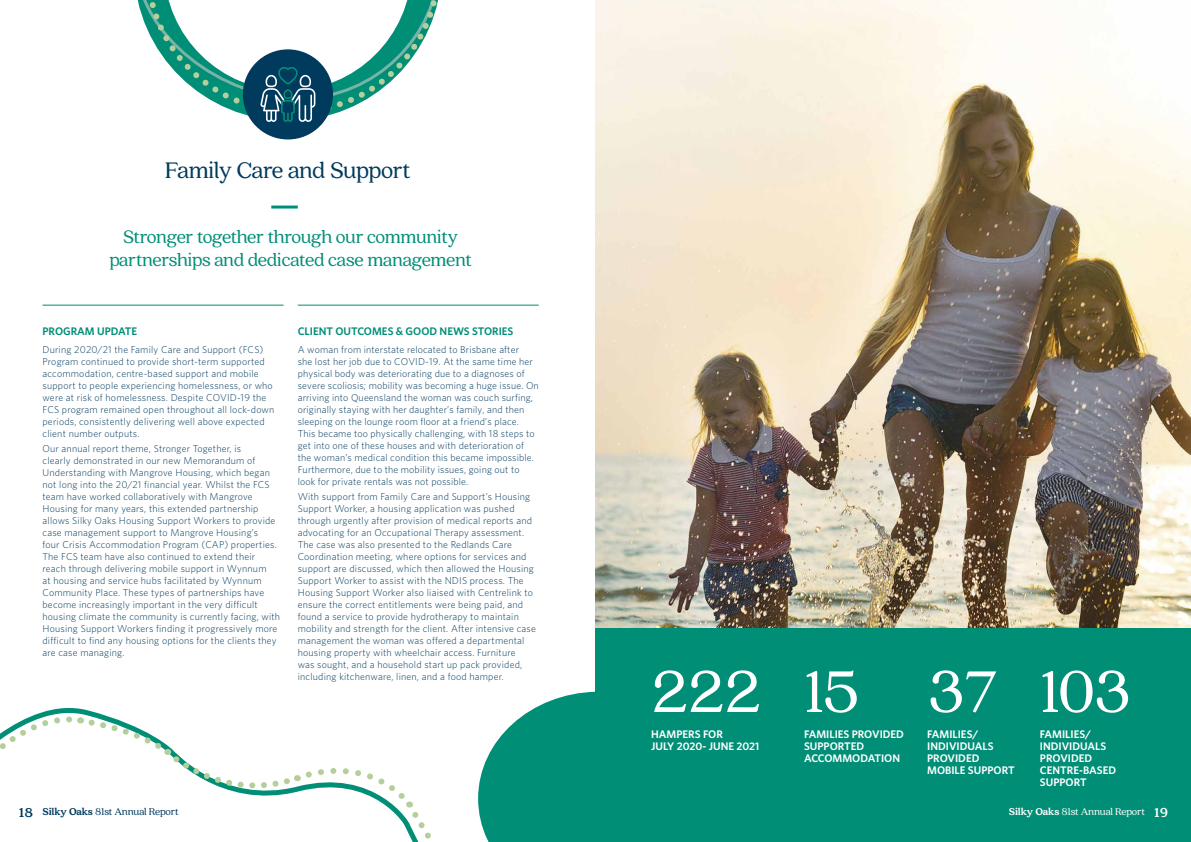
<style>
.page{position:relative;width:1191px;height:842px;background:#fff}
.page>*{position:absolute;margin:0;border:0;box-sizing:border-box;transform-origin:0 0}
.t1{font:65.2px "Quincy CF";letter-spacing:-.02em;color:#fff}
.t2{font:25px "Quincy CF";letter-spacing:-.02em;color:#003a5d}
.t3{font:20px/23px "Quincy CF";letter-spacing:-.02em;color:#008e77;text-align:center}
.t4{font:600 11px/12px "Whitney HTF";color:#fff}
.t5{font:600 11px "Whitney HTF";color:#008e77}
.t6{font:11px "Quincy CF";letter-spacing:-.02em;color:#003a5d}
.t7{font:11px "Quincy CF";letter-spacing:-.02em;color:#fff}
.t8{font:300 10px/12px "Whitney HTF";letter-spacing:.02em;color:#003a5d}
.s1{font-weight:900;font-size:14.4px}
.s2{font-weight:900}
</style>
<div class="page">
<svg style="left:37px;top:708px;width:64px;height:6px"></svg>
<svg style="left:478px;top:692px;width:117px;height:150px"></svg>
<img style="left:595px;top:0;width:596px;height:628px">
<div style="left:243px;top:49px;width:90px;height:90px;background:#003a5d;border-radius:50%"></div>
<hr style="left:43px;top:305px;width:240px;height:1px;background:#008e77">
<hr style="left:298px;top:305px;width:241px;height:1px;background:#008e77">
<hr style="left:271px;top:206px;width:27px;height:3px;background:#008e77">
<div style="left:595px;top:628px;width:596px;height:214px;background:#008e77"></div>
<svg style="left:137px;top:0;width:301px;height:122px"></svg>
<svg style="left:0;top:714px;width:431px;height:128px"></svg>
<h2 class="t2" style="left:165px;top:155px;width:247px">Family Care and Support</h2>
<h3 class="t3" style="left:109px;top:226px;width:364px">Stronger together through our community partnerships and dedicated case management</h3>
<p class="t5" style="left:43px;top:325px;width:96px">PROGRAM UPDATE</p>
<p class="t8" style="left:43px;top:343px;width:233px">During 2020/21 the Family Care and Support (FCS)<br>Program continued to provide short-term supported accommodation, centre-based support and mobile support to people experiencing homelessness, or who were at risk of homelessness. Despite COVID-19 the FCS program remained open throughout all lock-down periods, consistently delivering well above expected client number outputs.</p>
<p class="t8" style="left:43px;top:442px;width:239px">Our annual report theme, Stronger Together, is<br>clearly demonstrated in our new Memorandum of Understanding with Mangrove Housing, which began not long into the 20/21 financial year. Whilst the FCS team have worked collaboratively with Mangrove Housing for many years, this extended partnership allows Silky Oaks Housing Support Workers to provide case management support to Mangrove Housing’s<br>four Crisis Accommodation Program (CAP) properties.<br>The FCS team have also continued to extend their reach through delivering mobile support in Wynnum<br>at housing and service hubs facilitated by Wynnum Community Place. These types of partnerships have become increasingly important in the very difficult housing climate the community is currently facing, with Housing Support Workers finding it progressively more difficult to find any housing options for the clients they are case managing.</p>
<p class="t5" style="left:298px;top:325px;width:217px">CLIENT OUTCOMES &amp; GOOD NEWS STORIES</p>
<p class="t8" style="left:298px;top:343px;width:242px">A woman from interstate relocated to Brisbane after<br>she lost her job due to COVID-19. At the same time her physical body was deteriorating due to a diagnoses of severe scoliosis; mobility was becoming a huge issue. On arriving into Queensland the woman was couch surfing, originally staying with her daughter’s family, and then sleeping on the lounge room floor at a friend’s place.<br>This became too physically challenging, with 18 steps to get into one of these houses and with deterioration of the woman’s medical condition this became impossible.<br>Furthermore, due to the mobility issues, going out to look for private rentals was not possible.</p>
<p class="t8" style="left:298px;top:490px;width:240px">With support from Family Care and Support’s Housing Support Worker, a housing application was pushed through urgently after provision of medical reports and advocating for an Occupational Therapy assessment.<br>The case was also presented to the Redlands Care Coordination meeting, where options for services and support are discussed, which then allowed the Housing Support Worker to assist with the NDIS process. The Housing Support Worker also liaised with Centrelink to ensure the correct entitlements were being paid, and found a service to provide hydrotherapy to maintain mobility and strength for the client. After intensive case management the woman was offered a departmental housing property with wheelchair access. Furniture<br>was sought, and a household start up pack provided, including kitchenware, linen, and a food hamper.</p>
<h1 class="t1" style="left:651px;top:654px;width:481px">222 15 37 103</h1>
<p class="t4" style="left:651px;top:727px;width:110px">HAMPERS FOR<br>JULY 2020- JUNE 2021</p>
<p class="t4" style="left:804px;top:727px;width:101px">FAMILIES PROVIDED<br>SUPPORTED<br>ACCOMMODATION</p>
<p class="t4" style="left:1040px;top:727px;width:78px">FAMILIES/<br>INDIVIDUALS<br>PROVIDED<br>CENTRE-BASED<br>SUPPORT</p>
<p class="t4" style="left:927px;top:727px;width:89px">FAMILIES/<br>INDIVIDUALS<br>PROVIDED<br>MOBILE SUPPORT</p>
<p class="t6" style="left:19px;top:805px;width:161px"><span class="s1">18</span> <span class="s2">Silky Oaks</span> 81st Annual Report</p>
<p class="t7" style="left:1009px;top:805px;width:161px"><span class="s2">Silky Oaks</span> 81st Annual Report <span class="s1">19</span></p>
</div>
